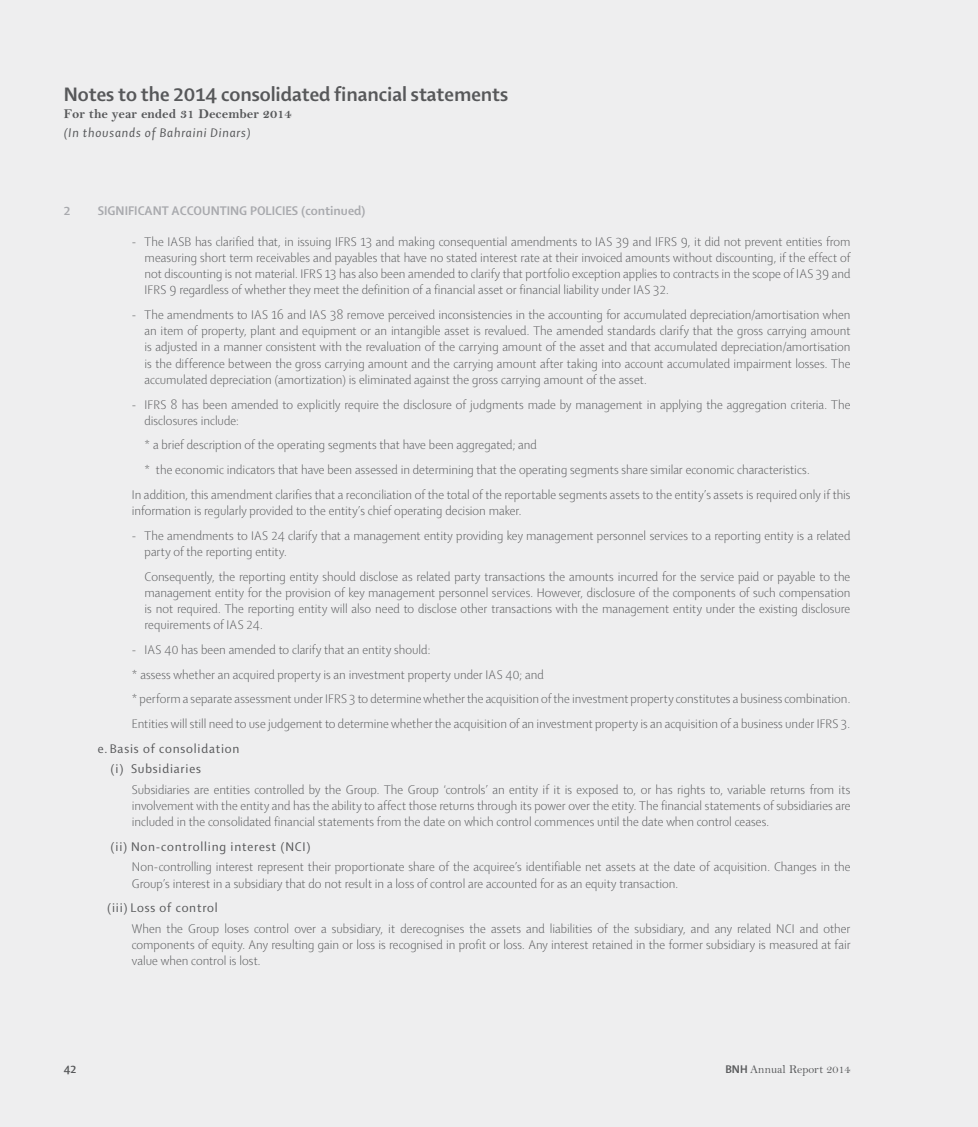
<style>
.page{position:relative;width:978px;height:1127px;background:#eeeeef}
.page>*{position:absolute;margin:0;border:0;box-sizing:border-box;transform-origin:0 0}
.t1{font:700 21px "Shaker 2";color:#57585a}
.t2{font:300 13.5px/16.2px "Shaker 2";color:#57585a}
.t3{font:700 13.5px/19.2px "Bell";color:#57585a}
.t4{font:700 13.5px "Shaker 2";color:#a8a9ad}
.t5{font:13.5px "Shaker 2";letter-spacing:.06em;color:#57585a}
.t6{font:12px "Bell";color:#57585a}
.t7{font:700 12px "Shaker 2";color:#57585a}
.s1{font-family:"Shaker 2";font-weight:400;font-style:italic}
.s2{font-weight:400}
.s3{font-family:"Shaker 2";font-weight:700}
</style>
<div class="page">
<p class="t1" style="left:64px;top:81px;width:446px">Notes to the 2014 consolidated financial statements</p>
<p class="t3" style="left:64px;top:104px;width:229px">For the year ended 31 December 2014 <span class="s1">(In thousands of Bahraini Dinars)</span></p>
<p class="t4" style="left:64px;top:201px;width:8px">2</p>
<p class="t4" style="left:98px;top:201px;width:269px">SIGNIFICANT ACCOUNTING POLICIES (continued)</p>
<p class="t2" style="left:145px;top:233px;width:707px;text-align:justify;text-indent:-13px">- The IASB has clarified that, in issuing IFRS 13 and making consequential amendments to IAS 39 and IFRS 9, it did not prevent entities from measuring short term receivables and payables that have no stated interest rate at their invoiced amounts without discounting, if the effect of not discounting is not material. IFRS 13 has also been amended to clarify that portfolio exception applies to contracts in the scope of IAS 39 and IFRS 9 regardless of whether they meet the definition of a financial asset or financial liability under IAS 32.</p>
<p class="t2" style="left:145px;top:306px;width:707px;text-align:justify;text-indent:-13px">- The amendments to IAS 16 and IAS 38 remove perceived inconsistencies in the accounting for accumulated depreciation/amortisation when an item of property, plant and equipment or an intangible asset is revalued. The amended standards clarify that the gross carrying amount is adjusted in a manner consistent with the revaluation of the carrying amount of the asset and that accumulated depreciation/amortisation is the difference between the gross carrying amount and the carrying amount after taking into account accumulated impairment losses. The accumulated depreciation (amortization) is eliminated against the gross carrying amount of the asset.</p>
<p class="t2" style="left:145px;top:395px;width:707px;text-indent:-13px">- IFRS 8 has been amended to explicitly require the disclosure of judgments made by management in applying the aggregation criteria. The disclosures include:</p>
<p class="t2" style="left:145px;top:436px;width:394px">* a brief description of the operating segments that have been aggregated; and</p>
<p class="t2" style="left:145px;top:461px;width:667px">* the economic indicators that have been assessed in determining that the operating segments share similar economic characteristics.</p>
<p class="t2" style="left:132px;top:486px;width:720px">In addition, this amendment clarifies that a reconciliation of the total of the reportable segments assets to the entity’s assets is required only if this</p>
<p class="t2" style="left:132px;top:502px;width:391px">information is regularly provided to the entity’s chief operating decision maker.</p>
<p class="t2" style="left:145px;top:527px;width:707px;text-indent:-13px">- The amendments to IAS 24 clarify that a management entity providing key management personnel services to a reporting entity is a related party of the reporting entity.</p>
<p class="t2" style="left:145px;top:568px;width:707px;text-align:justify">Consequently, the reporting entity should disclose as related party transactions the amounts incurred for the service paid or payable to the management entity for the provision of key management personnel services. However, disclosure of the components of such compensation is not required. The reporting entity will also need to disclose other transactions with the management entity under the existing disclosure requirements of IAS 24.</p>
<p class="t2" style="left:132px;top:641px;width:300px">- IAS 40 has been amended to clarify that an entity should:</p>
<p class="t2" style="left:132px;top:666px;width:413px">* assess whether an acquired property is an investment property under IAS 40; and</p>
<p class="t2" style="left:132px;top:690px;width:720px">* perform a separate assessment under IFRS 3 to determine whether the acquisition of the investment property constitutes a business combination.</p>
<p class="t2" style="left:132px;top:715px;width:720px">Entities will still need to use judgement to determine whether the acquisition of an investment property is an acquisition of a business under IFRS 3.</p>
<p class="t5" style="left:98px;top:739px;width:143px">e.Basis of consolidation</p>
<p class="t2" style="left:132px;top:758px;width:720px;line-height:20.4px;text-indent:-21px"><span class="s2">(i) Subsidiaries<br></span>Subsidiaries are entities controlled by the Group. The Group ‘controls’ an entity if it is exposed to, or has rights to, variable returns from its</p>
<p class="t2" style="left:132px;top:797px;width:720px">involvement with the entity and has the ability to affect those returns through its power over the etity. The financial statements of subsidiaries are included in the consolidated financial statements from the date on which control commences until the date when control ceases.</p>
<p class="t2" style="left:132px;top:836px;width:720px;line-height:20.4px;text-indent:-21px"><span class="s2">(ii) Non-controlling interest (NCI)<br></span>Non-controlling interest represent their proportionate share of the acquiree’s identifiable net assets at the date of acquisition. Changes in the</p>
<p class="t2" style="left:107px;top:870px;width:573px;line-height:24.8px;text-indent:25px">Group’s interest in a subsidiary that do not result in a loss of control are accounted for as an equity transaction. <span class="s2">(iii) Loss of control</span></p>
<p class="t2" style="left:132px;top:919px;width:720px;text-align:justify">When the Group loses control over a subsidiary, it derecognises the assets and liabilities of the subsidiary, and any related NCI and other components of equity. Any resulting gain or loss is recognised in profit or loss. Any interest retained in the former subsidiary is measured at fair value when control is lost.</p>
<p class="t7" style="left:64px;top:1061px;width:14px">42</p>
<p class="t6" style="left:725px;top:1062px;width:127px"><span class="s3">BNH</span> Annual Report 2014</p>
</div>
